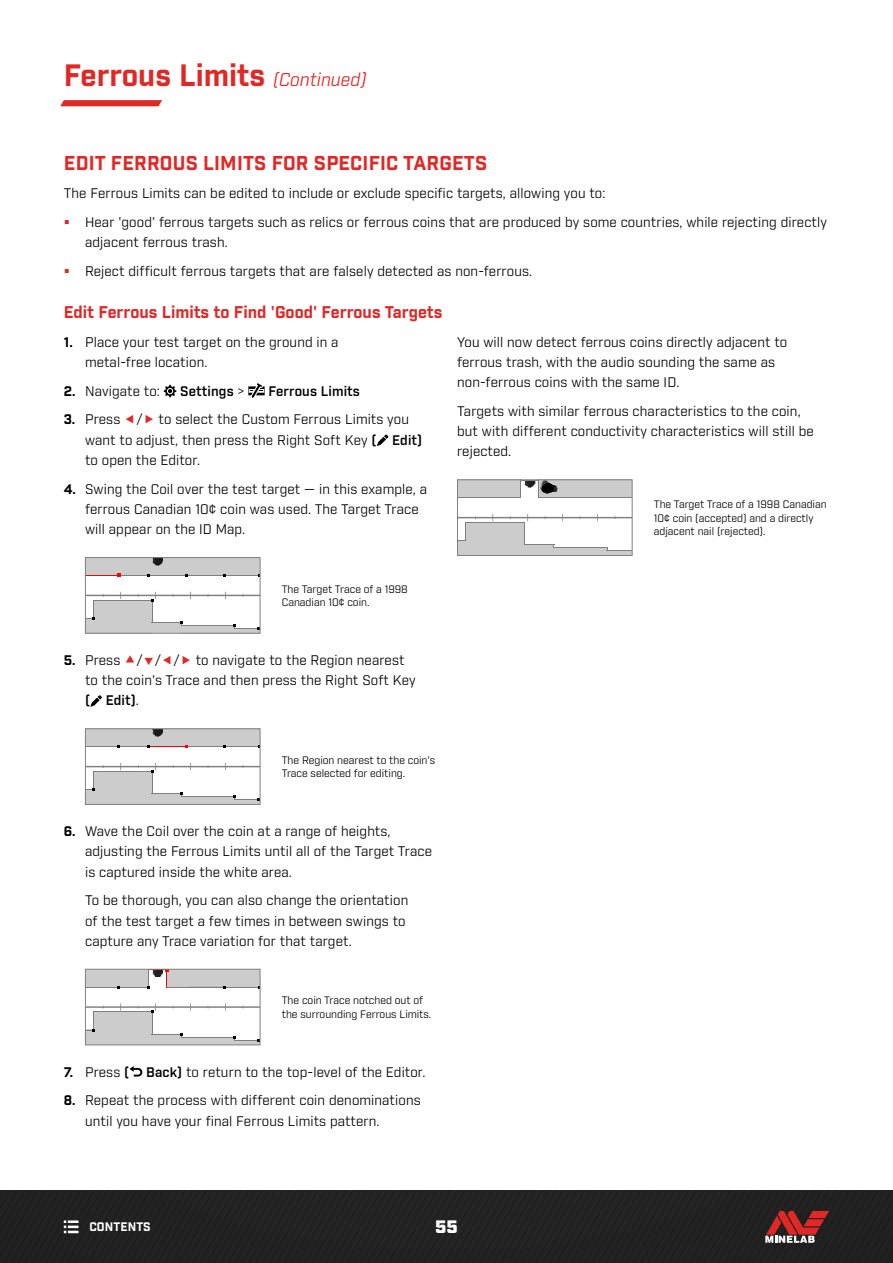
<style>
.page{position:relative;width:893px;height:1263px;background:#fff}
.page>*{position:absolute;margin:0;border:0;box-sizing:border-box;transform-origin:0 0}
.t1{font:700 30px "Industry";color:#e02926}
.t2{font:700 19.5px "Industry";letter-spacing:.01em;color:#e02926}
.t3{font:900 18px "Industry";color:#fff}
.t4{font:700 16.5px "Industry";color:#e02926}
.t5{font:13.5px/20.2px "Industry";letter-spacing:.01em;color:#000}
.t6{font:600 13.5px "Industry";letter-spacing:.01em;color:#000}
.t7{font:700 12px "Industry";letter-spacing:.01em;color:#fff}
.t8{font:10.5px/13.5px "Industry";color:#000}
.s1{font-weight:400;font-style:italic;font-size:18px}
.s2{font-weight:700}
.s3{font-weight:400}
.s4{font-weight:600}
</style>
<div class="page">
<div style="left:0;top:1191px;width:893px;height:72px;background:#222"></div>
<svg style="left:60px;top:100px;width:102px;height:6px"></svg>
<svg style="left:765px;top:1211px;width:64px;height:32px;background:#863c3b"></svg>
<svg style="left:64px;top:1220px;width:15px;height:13px"></svg>
<svg style="left:164px;top:385px;width:12px;height:12px"></svg>
<svg style="left:248px;top:383px;width:17px;height:15px"></svg>
<svg style="left:377px;top:435px;width:11px;height:11px"></svg>
<hr style="left:235px;top:629px;width:25px;height:4px;background:#ccc">
<div style="left:181px;top:626px;width:54px;height:7px;background:#ccc"></div>
<div style="left:152px;top:622px;width:29px;height:11px;background:#ccc"></div>
<div style="left:93px;top:600px;width:59px;height:33px;background:#ccc"></div>
<div style="left:85px;top:618px;width:9px;height:15px;background:#ccc"></div>
<div style="left:224px;top:558px;width:36px;height:18px;background:#ccc"></div>
<div style="left:187px;top:558px;width:37px;height:18px;background:#ccc"></div>
<div style="left:119px;top:558px;width:29px;height:18px;background:#ccc"></div>
<div style="left:85px;top:558px;width:34px;height:18px;background:#ccc"></div>
<div style="left:148px;top:558px;width:39px;height:18px;background:#ccc"></div>
<svg style="left:152px;top:559px;width:11px;height:7px"></svg>
<svg style="left:87px;top:592px;width:171px;height:38px"></svg>
<hr style="left:119px;top:575px;width:30px;height:1px;background:#7d7e7d">
<hr style="left:149px;top:575px;width:38px;height:1px;background:#7d7e7d">
<hr style="left:187px;top:575px;width:37px;height:1px;background:#7f7f7f">
<hr style="left:224px;top:575px;width:36px;height:1px;background:#7f7f7f">
<hr style="left:85px;top:575px;width:34px;height:1px;background:#f00">
<div style="left:85px;top:557px;width:175px;height:77px;border:1px solid #808080"></div>
<svg style="left:90px;top:695px;width:12px;height:12px"></svg>
<hr style="left:235px;top:800px;width:25px;height:4px;background:#ccc">
<div style="left:181px;top:797px;width:54px;height:7px;background:#ccc"></div>
<div style="left:152px;top:793px;width:29px;height:11px;background:#ccc"></div>
<div style="left:93px;top:771px;width:59px;height:33px;background:#ccc"></div>
<div style="left:85px;top:789px;width:9px;height:15px;background:#ccc"></div>
<div style="left:224px;top:729px;width:36px;height:18px;background:#ccc"></div>
<div style="left:187px;top:729px;width:37px;height:18px;background:#ccc"></div>
<div style="left:119px;top:729px;width:29px;height:18px;background:#ccc"></div>
<div style="left:85px;top:729px;width:34px;height:18px;background:#ccc"></div>
<div style="left:148px;top:729px;width:39px;height:18px;background:#ccc"></div>
<svg style="left:152px;top:730px;width:11px;height:7px"></svg>
<svg style="left:87px;top:763px;width:171px;height:38px"></svg>
<hr style="left:119px;top:746px;width:30px;height:1px;background:#7d7e7d">
<hr style="left:149px;top:746px;width:38px;height:1px;background:#f00">
<hr style="left:187px;top:746px;width:37px;height:1px;background:#7f7f7f">
<hr style="left:224px;top:746px;width:36px;height:1px;background:#7f7f7f">
<hr style="left:85px;top:746px;width:34px;height:1px;background:#7d7e7d">
<div style="left:85px;top:728px;width:175px;height:77px;border:1px solid #808080"></div>
<div style="left:235px;top:1040px;width:25px;height:5px;background:#ccc"></div>
<div style="left:181px;top:1038px;width:54px;height:7px;background:#ccc"></div>
<div style="left:152px;top:1034px;width:29px;height:11px;background:#ccc"></div>
<div style="left:93px;top:1011px;width:59px;height:34px;background:#ccc"></div>
<div style="left:85px;top:1030px;width:9px;height:15px;background:#ccc"></div>
<div style="left:224px;top:969px;width:36px;height:18px;background:#ccc"></div>
<div style="left:167px;top:969px;width:57px;height:18px;background:#ccc"></div>
<div style="left:119px;top:969px;width:29px;height:18px;background:#ccc"></div>
<div style="left:85px;top:969px;width:34px;height:18px;background:#ccc"></div>
<hr style="left:85px;top:987px;width:64px;height:1px;background:#7d7e7d">
<hr style="left:190px;top:987px;width:34px;height:1px;background:#7f7f7f">
<hr style="left:224px;top:987px;width:36px;height:1px;background:#7f7f7f">
<svg style="left:87px;top:1003px;width:171px;height:38px"></svg>
<svg style="left:147px;top:971px;width:43px;height:17px"></svg>
<div style="left:85px;top:969px;width:175px;height:76px;border:1px solid #808080"></div>
<svg style="left:129px;top:1066px;width:13px;height:10px"></svg>
<div style="left:596px;top:480px;width:36px;height:18px;background:#ccc"></div>
<div style="left:539px;top:480px;width:57px;height:18px;background:#ccc"></div>
<div style="left:491px;top:480px;width:29px;height:18px;background:#ccc"></div>
<div style="left:457px;top:480px;width:34px;height:18px;background:#ccc"></div>
<hr style="left:607px;top:551px;width:25px;height:4px;background:#ccc">
<div style="left:554px;top:548px;width:53px;height:7px;background:#ccc"></div>
<div style="left:524px;top:545px;width:30px;height:10px;background:#ccc"></div>
<div style="left:465px;top:522px;width:59px;height:33px;background:#ccc"></div>
<div style="left:457px;top:540px;width:8px;height:15px;background:#ccc"></div>
<svg style="left:459px;top:514px;width:171px;height:37px"></svg>
<hr style="left:562px;top:497px;width:34px;height:1px;background:#7f7f7f">
<hr style="left:596px;top:497px;width:36px;height:1px;background:#7f7f7f">
<hr style="left:457px;top:497px;width:64px;height:1px;background:#7f7f7f">
<svg style="left:520px;top:481px;width:42px;height:17px"></svg>
<div style="left:457px;top:479px;width:175px;height:77px;border:1px solid #808080"></div>
<h1 class="t1" style="left:64px;top:57px;width:304px">Ferrous Limits <span class="s1">(Continued)</span></h1>
<h2 class="t2" style="left:64px;top:151px;width:425px">EDIT FERROUS LIMITS FOR SPECIFIC TARGETS</h2>
<p class="t5" style="left:85px;top:179px;width:743px;line-height:28.8px;text-indent:-21px">The Ferrous Limits can be edited to include or exclude specific targets, allowing you to:<br>Hear 'good' ferrous targets such as relics or ferrous coins that are produced by some countries, while rejecting directly</p>
<p class="t5" style="left:85px;top:228px;width:447px;line-height:28.8px">adjacent ferrous trash.<br>Reject difficult ferrous targets that are falsely detected as non‑ferrous.</p>
<p class="t4" style="left:64px;top:302px;width:380px">Edit Ferrous Limits to Find 'Good' Ferrous Targets</p>
<p class="t5" style="left:85px;top:332px;width:255px;text-indent:-21px"><span class="s2">1.</span> Place your test target on the ground in a metal-free location.</p>
<p class="t5" style="left:64px;top:381px;width:98px"><span class="s2">2.</span> Navigate to:</p>
<p class="t6" style="left:180px;top:383px;width:66px">Settings <span class="s3">&gt;</span></p>
<p class="t6" style="left:268px;top:383px;width:93px">Ferrous Limits</p>
<p class="t5" style="left:85px;top:410px;width:339px;text-indent:-21px"><span class="s2">3.</span> Press / to select the Custom Ferrous Limits you want to adjust, then press the Right Soft Key <span class="s4">( Edit) </span>to open the Editor.</p>
<p class="t5" style="left:85px;top:479px;width:343px;text-indent:-21px"><span class="s2">4.</span> Swing the Coil over the test target — in this example, a ferrous Canadian 10¢ coin was used. The Target Trace will appear on the ID Map.</p>
<p class="t5" style="left:457px;top:332px;width:332px">You will now detect ferrous coins directly adjacent to ferrous trash, with the audio sounding the same as non‑ferrous coins with the same ID.</p>
<p class="t5" style="left:457px;top:401px;width:358px">Targets with similar ferrous characteristics to the coin, but with different conductivity characteristics will still be rejected.</p>
<p class="t8" style="left:654px;top:498px;width:174px">The Target Trace of a 1998 Canadian<br>10¢ coin (accepted) and a directly adjacent nail (rejected).</p>
<p class="t8" style="left:282px;top:582px;width:128px">The Target Trace of a 1998<br>Canadian 10¢ coin.</p>
<p class="t5" style="left:85px;top:650px;width:332px;text-indent:-21px"><span class="s2">5.</span> Press / / / to navigate to the Region nearest to the coin's Trace and then press the Right Soft Key <span class="s4">( Edit)</span>.</p>
<p class="t8" style="left:282px;top:753px;width:155px">The Region nearest to the coin's<br>Trace selected for editing.</p>
<p class="t5" style="left:85px;top:821px;width:348px;text-indent:-21px"><span class="s2">6.</span> Wave the Coil over the coin at a range of heights, adjusting the Ferrous Limits until all of the Target Trace is captured inside the white area.</p>
<p class="t5" style="left:85px;top:891px;width:325px">To be thorough, you can also change the orientation of the test target a few times in between swings to capture any Trace variation for that target.</p>
<p class="t8" style="left:282px;top:994px;width:149px">The coin Trace notched out of the surrounding Ferrous Limits.</p>
<p class="t5" style="left:64px;top:1062px;width:361px"><span class="s2">7.</span> Press <span class="s4">( Back)</span> to return to the top‑level of the Editor.</p>
<p class="t5" style="left:85px;top:1091px;width:337px;text-indent:-21px"><span class="s2">8.</span> Repeat the process with different coin denominations until you have your final Ferrous Limits pattern.</p>
<p class="t7" style="left:89px;top:1220px;width:63px">CONTENTS</p>
<h3 class="t3" style="left:435px;top:1216px;width:24px">55</h3>
</div>
